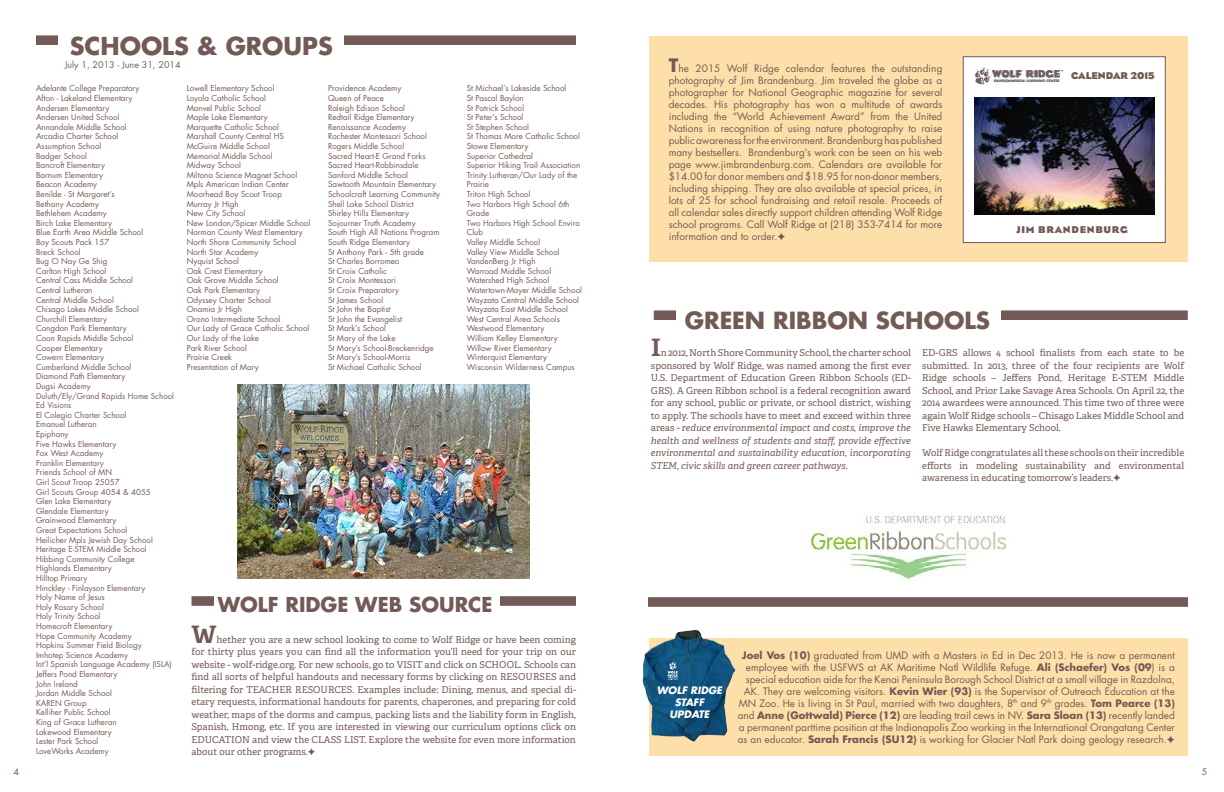
<style>
.page{position:relative;width:1224px;height:792px;background:#fff}
.page>*{position:absolute;margin:0;border:0;box-sizing:border-box;transform-origin:0 0}
.t1{font:700 24px "Futura";color:#735a56}
.t2{font:700 24px "Adelle Basic";color:#735a56}
.t3{font:700 23px "Futura";color:#735a56}
.t4{font:700 20px "Futura";color:#735a56}
.t5{font:10px/12px "Futura";color:#735a56;text-align:justify}
.t6{font:italic 700 10px/12px "Futura";color:#fff;text-align:center}
.t7{font:10px "Bureau Eagle FB Bold";letter-spacing:.07em;color:#735a56}
.t8{font:10px "Bureau Eagle FB Bold";color:#735a56}
.t9{font:9.5px/12.5px "Adelle";color:#735a56;text-align:justify}
.t10{font:9px "Futura";color:#735a56}
.t11{font:8px/9.6px "Futura";color:#735a56}
.s1{font-weight:700;font-size:18px}
.s2{font-style:italic}
.s3{font-weight:700}
</style>
<div class="page">
<div style="left:36px;top:35px;width:540px;height:10px;background:#735a56;border:1px solid #735a56"></div>
<div style="left:192px;top:596px;width:384px;height:10px;background:#735a56;border:1px solid #735a56"></div>
<div style="left:654px;top:310px;width:534px;height:10px;background:#735a56;border:1px solid #735a56"></div>
<div style="left:648px;top:597px;width:540px;height:10px;background:#735a56;border:1px solid #735a56"></div>
<div style="left:58px;top:27px;width:286px;height:35px;background:#fff"></div>
<div style="left:214px;top:587px;width:286px;height:35px;background:#fff"></div>
<div style="left:676px;top:301px;width:325px;height:35px;background:#fff"></div>
<div style="left:649px;top:36px;width:539px;height:226px;background:#ffdfa9"></div>
<div style="left:963px;top:56px;width:203px;height:187px;background:#fff;border:1px solid #735a56"></div>
<img style="left:975px;top:67px;width:88px;height:18px">
<img style="left:807px;top:512px;width:200px;height:69px">
<img style="left:238px;top:385px;width:292px;height:194px">
<div style="left:649px;top:639px;width:539px;height:117px;background:#ffdfa9"></div>
<img style="left:642px;top:630px;width:93px;height:112px">
<svg style="left:668px;top:662px;width:11px;height:18px"></svg>
<img style="left:974px;top:97px;width:180px;height:117px">
<h1 class="t1" style="left:70px;top:30px;width:262px">Schools &amp; groups</h1>
<p class="t11" style="left:36px;top:84px;width:140px">Adelante College Preparatory<br>Afton - Lakeland Elementary<br>Andersen Elementary<br>Andersen United School<br>Annandale Middle School<br>Arcadia Charter School<br>Assumption School<br>Badger School<br>Bancroft Elementary<br>Barnum Elementary<br>Beacon Academy<br>Benilde - St Margaret’s<br>Bethany Academy<br>Bethlehem Academy<br>Birch Lake Elementary<br>Blue Earth Area Middle School<br>Boy Scouts Pack 157<br>Breck School<br>Bug O Nay Ge Shig<br>Carlton High School<br>Central Cass Middle School<br>Central Lutheran<br>Central Middle School<br>Chisago Lakes Middle School<br>Churchill Elementary<br>Congdon Park Elementary<br>Coon Rapids Middle School<br>Cooper Elementary<br>Cowern Elementary<br>Cumberland Middle School<br>Diamond Path Elementary<br>Dugsi Academy<br>Duluth/Ely/Grand Rapids Home School<br>Ed Visions<br>El Colegio Charter School<br>Emanuel Lutheran<br>Epiphany<br>Five Hawks Elementary<br>Fox West Academy<br>Franklin Elementary<br>Friends School of MN<br>Girl Scout Troop 25057<br>Girl Scouts Group 4054 &amp; 4055<br>Glen Lake Elementary<br>Glendale Elementary<br>Grainwood Elementary<br>Great Expectations School<br>Heilicher Mpls Jewish Day School<br>Heritage E-STEM Middle School<br>Hibbing Community College<br>Highlands Elementary<br>Hilltop Primary<br>Hinckley - Finlayson Elementary<br>Holy Name of Jesus<br>Holy Rosary School<br>Holy Trinity School<br>Homecroft Elementary<br>Hope Community Academy<br>Hopkins Summer Field Biology<br>Imhotep Science Academy<br>Int’l Spanish Language Academy (ISLA)<br>Jeffers Pond Elementary<br>John Ireland<br>Jordan Middle School<br>KAREN Group<br>Kelliher Public School<br>King of Grace Lutheran<br>Lakewood Elementary<br>Lester Park School<br>LoveWorks Academy</p>
<p class="t11" style="left:187px;top:84px;width:125px">Lowell Elementary School<br>Loyola Catholic School<br>Manvel Public School<br>Maple Lake Elementary<br>Marquette Catholic School<br>Marshall County Central HS<br>McGuire Middle School<br>Memorial Middle School<br>Midway School<br>Miltona Science Magnet School<br>Mpls American Indian Center<br>Moorhead Boy Scout Troop<br>Murray Jr High<br>New City School<br>New London/Spicer Middle School<br>Norman County West Elementary<br>North Shore Community School<br>North Star Academy<br>Nyquist School<br>Oak Crest Elementary<br>Oak Grove Middle School<br>Oak Park Elementary<br>Odyssey Charter School<br>Onamia Jr High<br>Orono Intermediate School<br>Our Lady of Grace Catholic School<br>Our Lady of the Lake<br>Park River School<br>Prairie Creek<br>Presentation of Mary</p>
<p class="t11" style="left:328px;top:84px;width:113px">Providence Academy<br>Queen of Peace<br>Raleigh Edison School<br>Redtail Ridge Elementary<br>Renaissance Academy<br>Rochester Montessori School<br>Rogers Middle School<br>Sacred Heart-E Grand Forks<br>Sacred Heart-Robbinsdale<br>Sanford Middle School<br>Sawtooth Mountain Elementary<br>Schoolcraft Learning Community<br>Shell Lake School District<br>Shirley Hills Elementary<br>Sojourner Truth Academy<br>South High All Nations Program<br>South Ridge Elementary<br>St Anthony Park - 5th grade<br>St Charles Borromeo<br>St Croix Catholic<br>St Croix Montessori<br>St Croix Preparatory<br>St James School<br>St John the Baptist<br>St John the Evangelist<br>St Mark’s School<br>St Mary of the Lake<br>St Mary’s School-Breckenridge<br>St Mary’s School-Morris<br>St Michael Catholic School</p>
<p class="t10" style="left:65px;top:58px;width:117px">July 1, 2013 - June 31, 2014</p>
<p class="t11" style="left:467px;top:84px;width:117px">St Michael’s Lakeside School<br>St Pascal Baylon<br>St Patrick School<br>St Peter’s School<br>St Stephen School<br>St Thomas More Catholic School<br>Stowe Elementary<br>Superior Cathedral<br>Superior Hiking Trail Association<br>Trinity Lutheran/Our Lady of the<br>Prairie<br>Triton High School<br>Two Harbors High School 6th<br>Grade<br>Two Harbors High School Enviro<br>Club<br>Valley Middle School<br>Valley View Middle School<br>VandenBerg Jr High<br>Warroad Middle School<br>Watershed High School<br>Watertown-Mayer Middle School<br>Wayzata Central Middle School<br>Wayzata East Middle School<br>West Central Area Schools<br>Westwood Elementary<br>William Kelley Elementary<br>Willow River Elementary<br>Winterquist Elementary<br>Wisconsin Wilderness Campus</p>
<h3 class="t4" style="left:218px;top:590px;width:274px">wolf ridge web source</h3>
<h1 class="t2" style="left:192px;top:619px;width:27px">W</h1>
<p class="t9" style="left:192px;top:633px;width:386px;text-indent:25px">hether you are a new school looking to come to Wolf Ridge or have been coming for thirty plus years you can find all the information you’ll need for your trip on our website - wolf-ridge.org. For new schools, go to VISIT and click on SCHOOL. Schools can find all sorts of helpful handouts and necessary forms by clicking on RESOURSES and filtering for TEACHER RESOURCES. Examples include: Dining, menus, and special di&shy;etary requests, informational handouts for parents, chaperones, and preparing for cold weather, maps of the dorms and campus, packing lists and the liability form in English, Spanish, Hmong, etc. If you are interested in viewing our curriculum options click on EDUCATION and view the CLASS LIST. Explore the website for even more information about our other programs.</p>
<p class="t5" style="left:669px;top:63px;width:275px"><span class="s1">T</span>he 2015 Wolf Ridge calendar features the outstanding photography of Jim Brandenburg. Jim traveled the globe as a photographer for National Geographic magazine for several decades. His photography has won a multitude of awards including the “World Achievement Award” from the United Nations in recognition of using nature photography to raise public awareness for the environment. Brandenburg has published many bestsellers. Brandenburg’s work can be seen on his web page www.jimbrandenburg.com. Calendars are available for $14.00 for donor members and $18.95 for non-donor members, including shipping. They are also available at special prices, in lots of 25 for school fundraising and retail resale. Proceeds of all calendar sales directly support children attending Wolf Ridge school programs. Call Wolf Ridge at (218) 353-7414 for more information and to order.</p>
<p class="t8" style="left:1071px;top:71px;width:85px">CALENDAR 2015</p>
<p class="t7" style="left:1016px;top:224px;width:113px">JIM BRANDENBURG</p>
<h2 class="t3" style="left:685px;top:304px;width:130px">Gree n Ribbo</h2>
<h2 class="t3" style="left:848px;top:304px;width:141px">n Schools</h2>
<h1 class="t2" style="left:651px;top:333px;width:11px">I</h1>
<p class="t9" style="left:651px;top:347px;width:261px;text-indent:10px">n 2012, North Shore Community School, the charter school sponsored by Wolf Ridge, was named among the first ever U.S. Department of Education Green Ribbon Schools (ED-GRS). A Green Ribbon school is a federal recognition award for any school, public or private, or school district, wishing to apply. The schools have to meet and exceed within three areas - <span class="s2">reduce environmental impact and costs, improve the health and wellness of students and staff, provide effective environmental and sustainability education, incorporating STEM, civic skills and green career pathways.</span></p>
<p class="t9" style="left:922px;top:347px;width:264px">ED-GRS allows 4 school finalists from each state to be submitted. In 2013, three of the four recipients are Wolf Ridge schools – Jeffers Pond, Heritage E-STEM Middle School, and Prior Lake Savage Area Schools. On April 22, the 2014 awardees were announced. This time two of three were again Wolf Ridge schools – Chisago Lakes Middle School and Five Hawks Elementary School.</p>
<p class="t9" style="left:922px;top:447px;width:264px">Wolf Ridge congratulates all these schools on their incredible efforts in modeling sustainability and environmental awareness in educating tomorrow’s leaders.</p>
<p class="t6" style="left:657px;top:684px;width:67px">WOLF RIDGE<br>STAFF<br>UPDATE</p>
<p class="t5" style="left:742px;top:649px;width:434px"><span class="s3">Joel Vos (10)</span> graduated from UMD with a Masters in Ed in Dec 2013. He is now a permanent</p>
<p class="t5" style="left:746px;top:661px;width:431px">employee with the USFWS at AK Maritime Natl Wildlife Refuge. <span class="s3">Ali (Schaefer) Vos (09</span>) is a</p>
<p class="t5" style="left:746px;top:673px;width:430px">special education aide for the Kenai Peninsula Borough School District at a small village in Razdolna,</p>
<p class="t5" style="left:744px;top:685px;width:432px">AK. They are welcoming visitors. <span class="s3">Kevin Wier (93)</span> is the Supervisor of Outreach Education at the</p>
<p class="t5" style="left:739px;top:697px;width:437px">MN Zoo. He is living in St Paul, married with two daughters, 8<sup>th</sup> and 9<sup>th</sup> grades. <span class="s3">Tom Pearce (13)</span></p>
<p class="t5" style="left:738px;top:709px;width:438px">and <span class="s3">Anne (Gottwald) Pierce (12)</span> are leading trail cews in NV. <span class="s3">Sara Sloan (13)</span> recently landed</p>
<p class="t5" style="left:739px;top:721px;width:438px">a permanent parttime position at the Indianapolis Zoo working in the International Orangatang Center</p>
<p class="t5" style="left:738px;top:733px;width:431px">as an educator. <span class="s3">Sarah Francis (SU12)</span> is working for Glacier Natl Park doing geology research.</p>
<p class="t10" style="left:13px;top:766px;width:7px">4</p>
<p class="t10" style="left:1202px;top:766px;width:7px">5</p>
</div>
